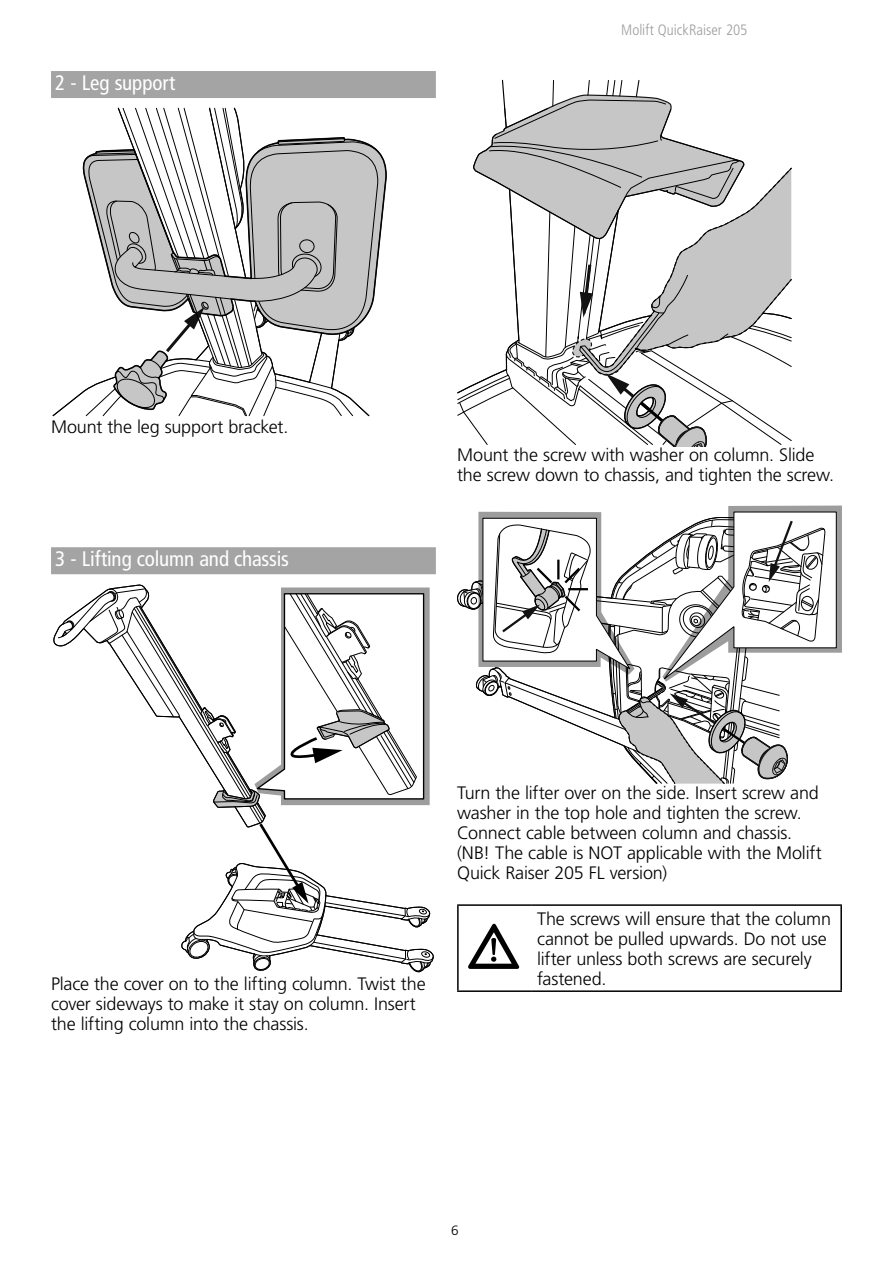
<style>
.page{position:relative;width:893px;height:1263px;background:#fff}
.page>*{position:absolute;margin:0;border:0;box-sizing:border-box;transform-origin:0 0}
.t1{font:condensed 21px "Frutiger LT Pro";letter-spacing:-.005em;color:#fff}
.t2{font:300 18px/19.8px "Frutiger LT Pro";letter-spacing:-.01em;color:#000}
.t3{font:300 condensed 15px "Frutiger LT Pro";color:#9d9d9d}
.t4{font:300 13.5px "Frutiger LT Pro";color:#000}
</style>
<div class="page">
<div style="left:51px;top:71px;width:385px;height:27px;background:#a4a4a4"></div>
<div style="left:51px;top:547px;width:385px;height:27px;background:#a4a4a4"></div>
<svg style="left:52px;top:107px;width:335px;height:310px"></svg>
<svg style="left:53px;top:584px;width:381px;height:389px"></svg>
<svg style="left:457px;top:80px;width:335px;height:366px"></svg>
<svg style="left:457px;top:505px;width:385px;height:279px"></svg>
<hr style="left:457px;top:904px;width:74px;height:2px;background:#000">
<hr style="left:457px;top:906px;width:2px;height:84px;background:#000">
<hr style="left:531px;top:904px;width:311px;height:2px;background:#000">
<hr style="left:840px;top:906px;width:2px;height:84px;background:#000">
<hr style="left:457px;top:990px;width:74px;height:2px;background:#000">
<hr style="left:531px;top:990px;width:311px;height:2px;background:#000">
<svg style="left:468px;top:924px;width:51px;height:45px"></svg>
<p class="t1" style="left:55px;top:71px;width:122px">2 - Leg support</p>
<p class="t3" style="left:621px;top:22px;width:128px">Molift QuickRaiser 205</p>
<p class="t2" style="left:51px;top:417px;width:239px">Mount the leg support bracket.</p>
<p class="t1" style="left:55px;top:547px;width:235px">3 - Lifting column and chassis</p>
<p class="t2" style="left:457px;top:445px;width:378px">Mount the screw with washer on column. Slide the screw down to chassis, and tighten the screw.</p>
<p class="t2" style="left:51px;top:974px;width:376px">Place the cover on to the lifting column. Twist the cover sideways to make it stay on column. Insert the lifting column into the chassis.</p>
<p class="t2" style="left:457px;top:783px;width:366px">Turn the lifter over on the side. Insert screw and washer in the top hole and tighten the screw.<br>Connect cable between column and chassis. (NB! The cable is NOT applicable with the Molift Quick Raiser 205 FL version)</p>
<p class="t2" style="left:537px;top:909px;width:295px">The screws will ensure that the column cannot be pulled upwards. Do not use lifter unless both screws are securely fastened.</p>
<p class="t4" style="left:451px;top:1222px;width:9px">6</p>
</div>
